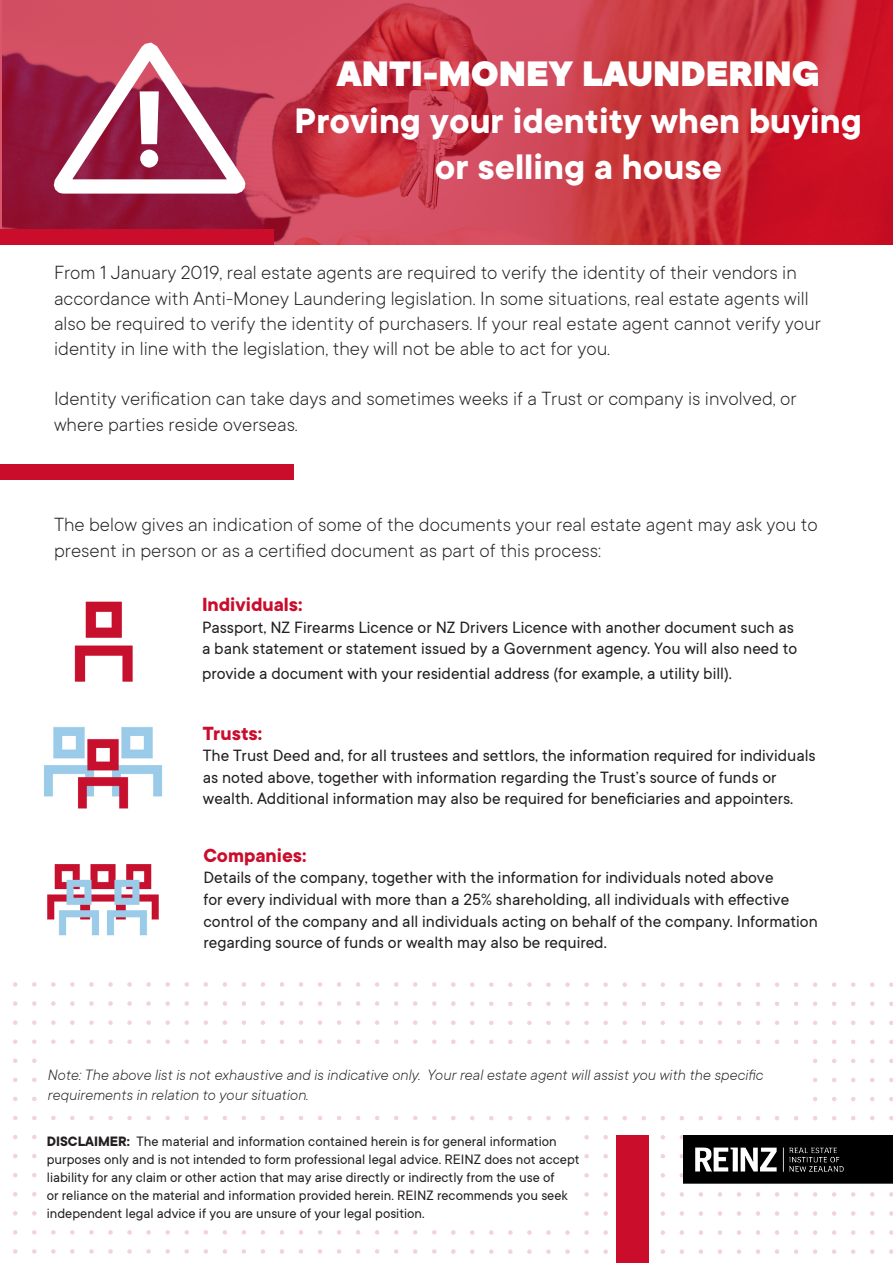
<style>
.page{position:relative;width:893px;height:1263px;background:#fff}
.page>*{position:absolute;margin:0;border:0;box-sizing:border-box;transform-origin:0 0}
.t1{font:700 120px "TT Commons";color:#fff}
.t2{font:700 39px "TT Commons";color:#fff}
.t3{font:900 39px "TT Commons";color:#fff}
.t4{font:300 21px/25.2px "TT Commons";color:#231f20}
.t5{font:700 21px "TT Commons";color:#cb0d2c}
.t6{font:18px/21.6px "TT Commons";color:#231f20}
.t7{font:italic 300 16.5px/19.8px "TT Commons";color:#231f20}
.t8{font:15px/18px "TT Commons";color:#231f20}
.s1{font-weight:700}
</style>
<div class="page">
<img style="left:13px;top:982px;width:880px;height:281px">
<div style="left:39px;top:1130px;width:545px;height:98px;background:#fff"></div>
<div style="left:43px;top:1056px;width:769px;height:52px;background:#fff"></div>
<svg style="left:0;top:0;width:893px;height:244px;background:#c93645"></svg>
<div style="left:617px;top:1135px;width:32px;height:128px;background:#cb0d2c"></div>
<div style="left:0;top:464px;width:293px;height:16px;background:#cb0d2c"></div>
<div style="left:856px;top:1135px;width:37px;height:49px;background:#000"></div>
<img style="left:683px;top:1135px;width:173px;height:49px">
<div style="left:0;top:229px;width:274px;height:15px;background:#cb0d2c"></div>
<img style="left:74px;top:601px;width:59px;height:81px">
<img style="left:44px;top:727px;width:119px;height:82px">
<img style="left:47px;top:864px;width:112px;height:72px">
<svg style="left:42px;top:32px;width:207px;height:197px"></svg>
<p class="t1" style="left:132px;top:63px;width:35px">!</p>
<p class="t3" style="left:337px;top:51px;width:484px">ANTI-MONEY LAUNDERING</p>
<p class="t2" style="left:295px;top:99px;width:569px">Proving your identity when buying</p>
<p class="t2" style="left:435px;top:146px;width:289px">or selling a house</p>
<p class="t4" style="left:54px;top:260px;width:769px">From 1 January 2019, real estate agents are required to verify the identity of their vendors in accordance with Anti-Money Laundering legislation. In some situations, real estate agents will also be required to verify the identity of purchasers. If your real estate agent cannot verify your identity in line with the legislation, they will not be able to act for you.</p>
<p class="t4" style="left:54px;top:386px;width:744px">Identity verification can take days and sometimes weeks if a Trust or company is involved, or where parties reside overseas.</p>
<p class="t4" style="left:54px;top:512px;width:765px">The below gives an indication of some of the documents your real estate agent may ask you to present in person or as a certified document as part of this process:</p>
<p class="t5" style="left:202px;top:593px;width:102px">Individuals:</p>
<p class="t6" style="left:202px;top:616px;width:597px">Passport, NZ Firearms Licence or NZ Drivers Licence with another document such as a bank statement or statement issued by a Government agency. You will also need to</p>
<p class="t6" style="left:202px;top:663px;width:531px">provide a document with your residential address (for example, a utility bill).</p>
<p class="t5" style="left:203px;top:721px;width:61px">Trusts:</p>
<p class="t6" style="left:203px;top:745px;width:614px">The Trust Deed and, for all trustees and settlors, the information required for individuals as noted above, together with information regarding the Trust’s source of funds or wealth. Additional information may also be required for beneficiaries and appointers.</p>
<p class="t5" style="left:203px;top:843px;width:105px">Companies:</p>
<p class="t6" style="left:203px;top:867px;width:616px">Details of the company, together with the information for individuals noted above<br>for every individual with more than a 25% shareholding, all individuals with effective control of the company and all individuals acting on behalf of the company. Information regarding source of funds or wealth may also be required.</p>
<p class="t7" style="left:47px;top:1065px;width:717px">Note: The above list is not exhaustive and is indicative only. Your real estate agent will assist you with the specific requirements in relation to your situation.</p>
<p class="t8" style="left:47px;top:1132px;width:534px"><span class="s1">DISCLAIMER:</span> The material and information contained herein is for general information purposes only and is not intended to form professional legal advice. REINZ does not accept liability for any claim or other action that may arise directly or indirectly from the use of<br>or reliance on the material and information provided herein. REINZ recommends you seek independent legal advice if you are unsure of your legal position.</p>
</div>
